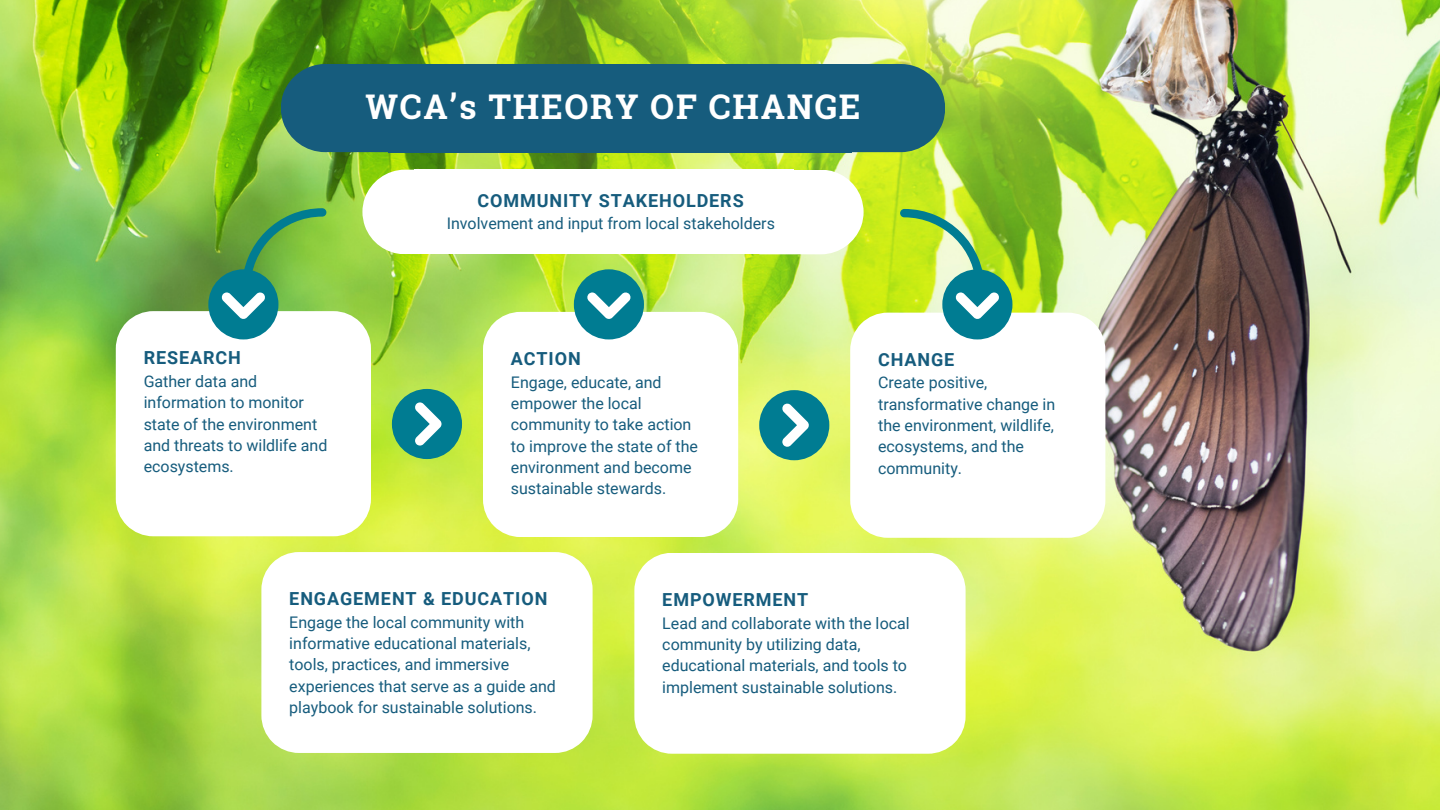
<style>
.page{position:relative;width:1440px;height:810px;background:#fff}
.page>*{position:absolute;margin:0;border:0;box-sizing:border-box;transform-origin:0 0}
.t1{font:700 34px "Roboto Slab";letter-spacing:.05em;color:#fff}
.t2{font:700 18px "Roboto";letter-spacing:.05em;color:#165c7d}
.t3{font:16px/21.4px "Roboto";color:#165c7d}
</style>
<div class="page">
<img style="left:0;top:0;width:1440px;height:810px">
<svg style="left:850px;top:313px;width:255px;height:225px"></svg>
<svg style="left:851px;top:64px;width:94px;height:88px;background:#256877"></svg>
<svg style="left:281px;top:64px;width:107px;height:88px;background:#1e6377"></svg>
<div style="left:388px;top:64px;width:463px;height:88px;background:#165c7d"></div>
<svg style="left:483px;top:312px;width:255px;height:225px"></svg>
<svg style="left:116px;top:311px;width:255px;height:225px"></svg>
<svg style="left:794px;top:170px;width:70px;height:84px"></svg>
<svg style="left:362px;top:170px;width:53px;height:84px"></svg>
<div style="left:415px;top:170px;width:379px;height:84px;background:#fff"></div>
<svg style="left:261px;top:552px;width:332px;height:201px"></svg>
<svg style="left:392px;top:389px;width:70px;height:70px;background:#44a18c"></svg>
<svg style="left:759px;top:390px;width:70px;height:70px;background:#4da496"></svg>
<svg style="left:574px;top:269px;width:70px;height:70px"></svg>
<svg style="left:900px;top:209px;width:112px;height:130px;background:#94ca76"></svg>
<svg style="left:208px;top:209px;width:118px;height:130px;background:#6ab071"></svg>
<svg style="left:634px;top:553px;width:332px;height:201px"></svg>
<h1 class="t1" style="left:365px;top:84px;width:497px">WCA’s THEORY OF CHANGE</h1>
<p class="t2" style="left:144px;top:348px;width:99px">RESEARCH</p>
<p class="t3" style="left:144px;top:371px;width:185px">Gather data and information to monitor state of the environment and threats to wildlife and ecosystems.</p>
<p class="t2" style="left:477px;top:190px;width:268px">COMMUNITY STAKEHOLDERS</p>
<p class="t3" style="left:447px;top:213px;width:330px">Involvement and input from local stakeholders</p>
<p class="t2" style="left:511px;top:348px;width:71px">ACTION</p>
<p class="t3" style="left:511px;top:371px;width:189px">Engage, educate, and empower the local community to take action to improve the state of the environment and become sustainable stewards.</p>
<p class="t2" style="left:878px;top:349px;width:78px">CHANGE</p>
<p class="t3" style="left:878px;top:372px;width:179px">Create positive, transformative change in the environment, wildlife, ecosystems, and the community.</p>
<p class="t2" style="left:289px;top:588px;width:260px">ENGAGEMENT &amp; EDUCATION</p>
<p class="t3" style="left:289px;top:612px;width:268px">Engage the local community with informative educational materials, tools, practices, and immersive experiences that serve as a guide and playbook for sustainable solutions.</p>
<p class="t2" style="left:662px;top:589px;width:148px">EMPOWERMENT</p>
<p class="t3" style="left:662px;top:612px;width:249px">Lead and collaborate with the local community by utilizing data, educational materials, and tools to implement sustainable solutions.</p>
</div>
